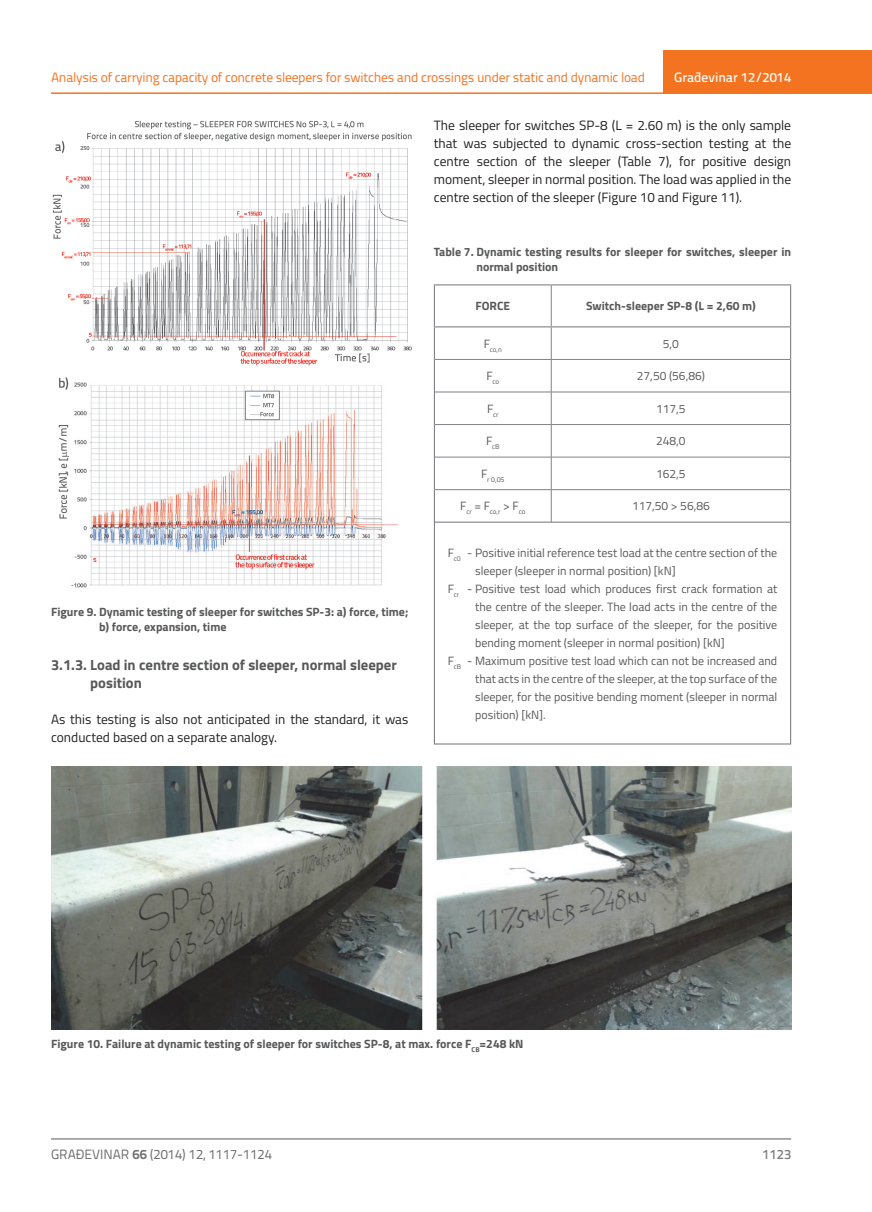
<style>
.page{position:relative;width:872px;height:1212px;background:#fff}
.page>*{position:absolute;margin:0;border:0;box-sizing:border-box;transform-origin:0 0}
.t1{font:700 14.7px/18px "Titillium";color:#57585a}
.t2{font:13.5px/18px "Titillium";color:#231f20}
.t3{font:13.5px "Titillium Text 22 L";letter-spacing:-.02em;color:#f47321}
.t4{font:13.5px "Titillium Text 22 L";color:#6c6d70}
.t5{font:500 13.5px "Titillium Text 22 L";color:#fff}
.t6{font:500 13.5px "Titillium Text 22 L";color:#787a7d}
.t7{font:12px "Titillium";color:#57585a}
.t8{font:700 12px/15px "Titillium";color:#57585a}
.t9{font:7.05px "Titillium";letter-spacing:-.005em;color:#57585a}
.s1{font-weight:700}
</style>
<div class="page">
<hr style="left:51px;top:92px;width:821px;height:2px;background:#f47321">
<div style="left:663px;top:50px;width:209px;height:44px;background:#f47321"></div>
<hr style="left:51px;top:1139px;width:740px;height:1px;background:#57585a">
<img style="left:52px;top:120px;width:360px;height:246px">
<img style="left:58px;top:377px;width:340px;height:211px">
<hr style="left:551px;top:285px;width:1px;height:41px;background:#808285">
<hr style="left:551px;top:327px;width:1px;height:32px;background:#808285">
<hr style="left:435px;top:359px;width:116px;height:1px;background:#808285">
<hr style="left:551px;top:359px;width:239px;height:1px;background:#808285">
<hr style="left:551px;top:360px;width:1px;height:32px;background:#808285">
<hr style="left:435px;top:392px;width:116px;height:1px;background:#808285">
<hr style="left:551px;top:392px;width:239px;height:1px;background:#808285">
<hr style="left:551px;top:392px;width:1px;height:32px;background:#808285">
<hr style="left:435px;top:424px;width:116px;height:1px;background:#808285">
<hr style="left:551px;top:424px;width:239px;height:1px;background:#808285">
<hr style="left:551px;top:425px;width:1px;height:32px;background:#808285">
<hr style="left:435px;top:457px;width:116px;height:1px;background:#808285">
<hr style="left:551px;top:457px;width:239px;height:1px;background:#808285">
<hr style="left:551px;top:457px;width:1px;height:32px;background:#808285">
<hr style="left:435px;top:489px;width:116px;height:1px;background:#808285">
<hr style="left:551px;top:489px;width:239px;height:1px;background:#808285">
<hr style="left:551px;top:490px;width:1px;height:32px;background:#808285">
<hr style="left:434px;top:327px;width:1px;height:32px;background:#808285">
<hr style="left:790px;top:327px;width:1px;height:32px;background:#808285">
<hr style="left:434px;top:359px;width:1px;height:33px;background:#808285">
<hr style="left:790px;top:359px;width:1px;height:33px;background:#808285">
<hr style="left:434px;top:392px;width:1px;height:32px;background:#808285">
<hr style="left:790px;top:392px;width:1px;height:32px;background:#808285">
<hr style="left:434px;top:424px;width:1px;height:33px;background:#808285">
<hr style="left:790px;top:424px;width:1px;height:33px;background:#808285">
<hr style="left:434px;top:457px;width:1px;height:33px;background:#808285">
<hr style="left:790px;top:457px;width:1px;height:33px;background:#808285">
<hr style="left:434px;top:490px;width:1px;height:32px;background:#808285">
<hr style="left:790px;top:490px;width:1px;height:32px;background:#808285">
<hr style="left:434px;top:284px;width:117px;height:1px;background:#808285">
<hr style="left:434px;top:285px;width:1px;height:41px;background:#808285">
<hr style="left:551px;top:284px;width:240px;height:1px;background:#808285">
<hr style="left:790px;top:285px;width:1px;height:41px;background:#808285">
<hr style="left:434px;top:326px;width:117px;height:1px;background:#808285">
<hr style="left:551px;top:326px;width:240px;height:1px;background:#808285">
<div style="left:434px;top:522px;width:357px;height:222px;border:1px solid #808285"></div>
<img style="left:51px;top:766px;width:740px;height:263px">
<p class="t3" style="left:51px;top:68px;width:595px">Analysis of carrying capacity of concrete sleepers for switches and crossings under static and dynamic load</p>
<p class="t5" style="left:674px;top:67px;width:118px">Građevinar 12/2014</p>
<p class="t2" style="left:434px;top:115px;width:359px;text-align:justify">The sleeper for switches SP-8 (L = 2.60 m) is the only sample that was subjected to dynamic cross-section testing at the centre section of the sleeper (Table 7), for positive design moment, sleeper in normal position. The load was applied in the centre section of the sleeper (Figure 10 and Figure 11).</p>
<p class="t8" style="left:99px;top:604px;width:311px;text-indent:-48px">Figure 9. Dynamic testing of sleeper for switches SP-3: a) force, time; b) force, expansion, time</p>
<p class="t1" style="left:90px;top:655px;width:308px;text-indent:-39px">3.1.3. Load in centre section of sleeper, normal sleeper position</p>
<p class="t2" style="left:51px;top:710px;width:359px">As this testing is also not anticipated in the standard, it was conducted based on a separate analogy.</p>
<p class="t8" style="left:476px;top:243px;width:316px;text-indent:-43px">Table 7. Dynamic testing results for sleeper for switches, sleeper in normal position</p>
<p class="t8" style="left:475px;top:298px;width:36px">FORCE</p>
<p class="t8" style="left:586px;top:298px;width:171px">Switch-sleeper SP-8 (L = 2,60 m)</p>
<p class="t9" style="left:484px;top:344px;width:20px"><sup>F</sup>co,n</p>
<p class="t7" style="left:663px;top:335px;width:18px">5,0</p>
<p class="t9" style="left:486px;top:377px;width:14px"><sup>F</sup>co</p>
<p class="t7" style="left:637px;top:367px;width:70px">27,50 (56,86)</p>
<p class="t9" style="left:487px;top:409px;width:13px"><sup>F</sup>cr</p>
<p class="t7" style="left:656px;top:400px;width:31px">117,5</p>
<p class="t9" style="left:486px;top:442px;width:15px"><sup>F</sup>cB</p>
<p class="t7" style="left:656px;top:432px;width:31px">248,0</p>
<p class="t9" style="left:481px;top:474px;width:25px"><sup>F</sup>r 0,05</p>
<p class="t7" style="left:656px;top:465px;width:31px">162,5</p>
<p class="t9" style="left:460px;top:507px;width:67px"><sup>F</sup>cr <sup>=</sup> <sup>F</sup>co,r <sup>&gt;</sup> <sup>F</sup>co</p>
<p class="t7" style="left:632px;top:497px;width:79px">117,50 &gt; 56,86</p>
<p class="t7" style="left:448px;top:544px;width:331px">F<sub>c0</sub> - Positive initial reference test load at the centre section of the</p>
<p class="t7" style="left:475px;top:562px;width:202px">sleeper (sleeper in normal position) [kN]</p>
<p class="t7" style="left:448px;top:580px;width:331px">F<sub>cr</sub> - Positive test load which produces first crack formation at</p>
<p class="t7" style="left:475px;top:598px;width:304px">the centre of the sleeper. The load acts in the centre of the</p>
<p class="t7" style="left:475px;top:616px;width:304px">sleeper, at the top surface of the sleeper, for the positive</p>
<p class="t7" style="left:475px;top:634px;width:251px">bending moment (sleeper in normal position) [kN]</p>
<p class="t7" style="left:448px;top:652px;width:331px">F<sub>cB</sub> - Maximum positive test load which can not be increased and</p>
<p class="t7" style="left:475px;top:670px;width:304px">that acts in the centre of the sleeper, at the top surface of the</p>
<p class="t7" style="left:475px;top:688px;width:304px">sleeper, for the positive bending moment (sleeper in normal</p>
<p class="t7" style="left:475px;top:706px;width:72px">position) [kN].</p>
<p class="t8" style="left:51px;top:1036px;width:474px">Figure 10. Failure at dynamic testing of sleeper for switches SP-8, at max. force F<sub>CB</sub>=248 kN</p>
<p class="t4" style="left:51px;top:1144px;width:222px">GRAĐEVINAR <span class="s1">66</span> (2014) 12, 1117-1124</p>
<p class="t6" style="left:762px;top:1144px;width:30px">1123</p>
</div>
